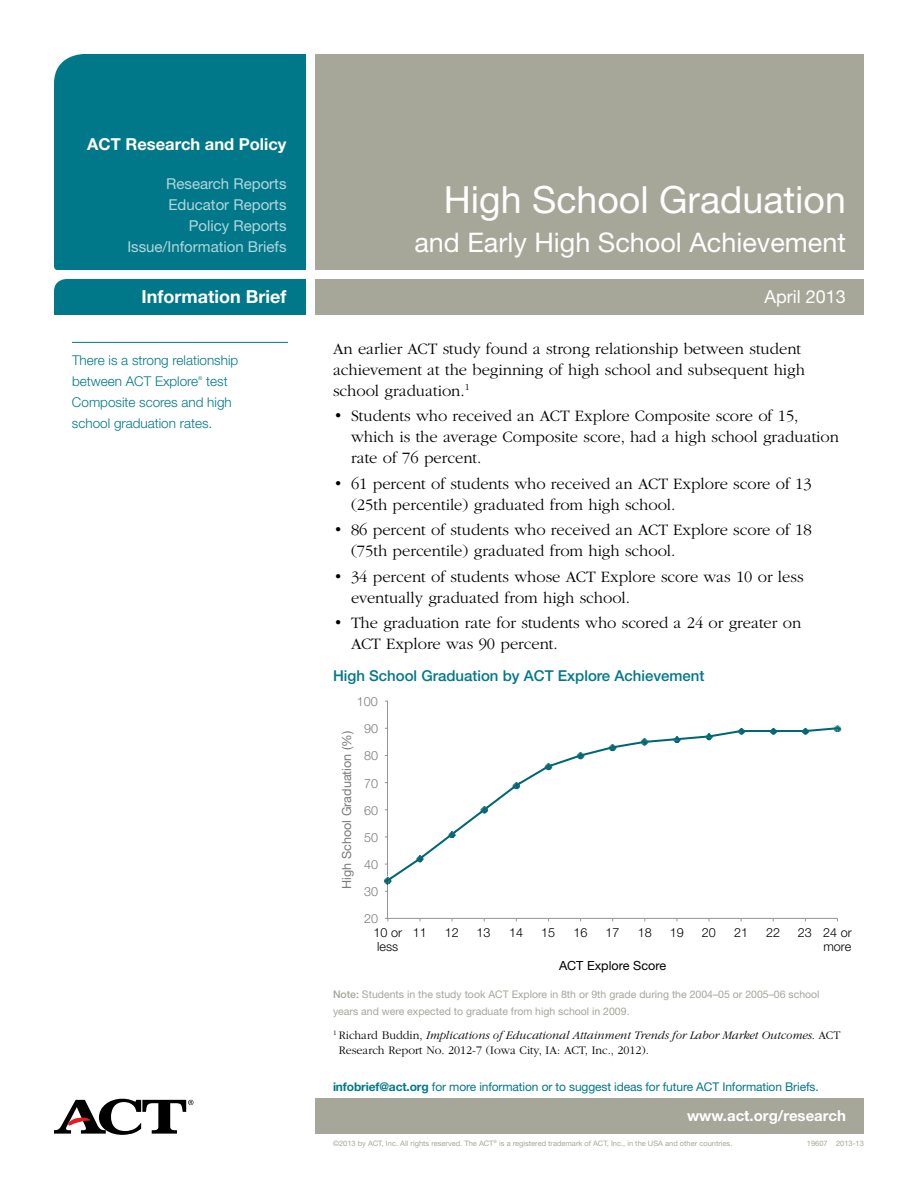
<style>
.page{position:relative;width:918px;height:1188px;background:#fff}
.page>*{position:absolute;margin:0;border:0;box-sizing:border-box;transform-origin:0 0}
.t1{font:37.5px "Helvetica Neue LT Std";color:#fff}
.t2{font:27px "Helvetica Neue LT Std";color:#fff}
.t3{font:700 18px "Helvetica Neue LT Std";color:#fff}
.t4{font:18px "Helvetica Neue LT Std";color:#fff}
.t5{font:300 16.5px/21px "ITC Garamond Std";color:#000}
.t6{font:700 16.5px "Helvetica Neue LT Std";color:#fff}
.t7{font:15px/21px "Helvetica Neue LT Std";color:#b3d6dc;text-align:right}
.t8{font:500 15px "Helvetica Neue LT Std";color:#00788a}
.t9{font:700 15px "Helvetica Neue LT Std";color:#fff}
.t10{font:300 13.5px/21px "Helvetica Neue LT Std";color:#00788a}
.t11{font:300 12.6px/14.4px "Helvetica Neue LT Std";color:#000001}
.t12{font:12.6px "Helvetica Neue LT Std";color:#7b7b7b}
.t13{font:300 12.6px "Helvetica Neue LT Std";color:#7b7b7b}
.t14{font:12.6px "Helvetica Neue LT Std";color:#000001}
.t15{font:300 12px/15px "ITC Garamond Std";color:#000}
.t16{font:12px "Helvetica Neue LT Std";letter-spacing:-.01em;color:#00788a}
.t17{font:10.5px/16.5px "Helvetica Neue LT Std";color:#a6a699}
.t18{font:7.5px "Helvetica Neue LT Std";color:#a6a699}
.t19{font:300 5.25px "Helvetica Neue LT Std";color:#00788a}
.s1{font-weight:500}
.s2{font-style:italic}
.s3{font-weight:700}
</style>
<div class="page">
<div style="left:54px;top:54px;width:252px;height:216px;background:#00788a"></div>
<div style="left:315px;top:1098px;width:549px;height:36px;background:#a6a699"></div>
<svg style="left:54px;top:1099px;width:139px;height:36px"></svg>
<div style="left:54px;top:279px;width:252px;height:36px;background:#00788a"></div>
<div style="left:315px;top:279px;width:549px;height:36px;background:#a6a699"></div>
<hr style="left:72px;top:342px;width:216px;height:1px;background:#00788a">
<div style="left:315px;top:54px;width:549px;height:216px;background:#a6a699"></div>
<hr style="left:388px;top:701px;width:1px;height:217px;background:#959494">
<hr style="left:388px;top:918px;width:449px;height:1px;background:#959494">
<svg style="left:388px;top:727px;width:450px;height:152px"></svg>
<svg style="left:384px;top:877px;width:8px;height:7px"></svg>
<svg style="left:416px;top:855px;width:8px;height:7px"></svg>
<svg style="left:448px;top:830px;width:8px;height:8px"></svg>
<svg style="left:480px;top:806px;width:8px;height:8px"></svg>
<svg style="left:513px;top:782px;width:7px;height:7px"></svg>
<svg style="left:545px;top:763px;width:7px;height:7px"></svg>
<svg style="left:577px;top:752px;width:7px;height:7px"></svg>
<svg style="left:609px;top:744px;width:8px;height:7px"></svg>
<svg style="left:641px;top:738px;width:8px;height:8px"></svg>
<svg style="left:673px;top:735px;width:8px;height:8px"></svg>
<svg style="left:705px;top:733px;width:8px;height:7px"></svg>
<svg style="left:737px;top:727px;width:8px;height:8px"></svg>
<svg style="left:769px;top:727px;width:8px;height:8px"></svg>
<svg style="left:802px;top:727px;width:7px;height:8px"></svg>
<svg style="left:834px;top:724px;width:7px;height:8px"></svg>
<p class="t6" style="left:87px;top:134px;width:201px">ACT Research and Policy</p>
<p class="t7" style="left:127px;top:173px;width:161px">Research Reports<br>Educator Reports<br>Policy Reports<br>Issue/Information Briefs</p>
<h1 class="t1" style="left:444px;top:177px;width:404px">High School Graduation</h1>
<h2 class="t2" style="left:414px;top:226px;width:433px">and Early High School Achievement</h2>
<p class="t3" style="left:142px;top:286px;width:146px">Information Brief</p>
<p class="t4" style="left:765px;top:286px;width:83px">April 2013</p>
<p class="t10" style="left:72px;top:350px;width:168px">There is a strong relationship between ACT Explore</p>
<p class="t19" style="left:198px;top:375px;width:6px">®</p>
<p class="t10" style="left:72px;top:371px;width:161px;text-indent:134px">test<br>Composite scores and high school graduation rates.</p>
<p class="t5" style="left:333px;top:338px;width:474px">An earlier ACT study found a strong relationship between student achievement at the beginning of high school and subsequent high school graduation.<sup>1</sup></p>
<p class="t5" style="left:351px;top:406px;width:490px;text-indent:-18px">• Students who received an ACT Explore Composite score of 15, which is the average Composite score, had a high school graduation rate of 76 percent.</p>
<p class="t5" style="left:351px;top:473px;width:462px;text-indent:-18px">• 61 percent of students who received an ACT Explore score of 13 (25th percentile) graduated from high school.</p>
<p class="t5" style="left:351px;top:520px;width:462px;text-indent:-18px">• 86 percent of students who received an ACT Explore score of 18 (75th percentile) graduated from high school.</p>
<p class="t5" style="left:351px;top:566px;width:454px;text-indent:-18px">• 34 percent of students whose ACT Explore score was 10 or less eventually graduated from high school.</p>
<p class="t5" style="left:351px;top:613px;width:452px;text-indent:-18px">• The graduation rate for students who scored a 24 or greater on<br>ACT Explore was 90 percent.</p>
<p class="t8" style="left:333px;top:666px;width:373px">High School Graduation by ACT Explore Achievement</p>
<p class="t13" style="left:357px;top:694px;width:23px">100</p>
<p class="t12" style="left:339px;top:889px;width:159px;rotate:-90deg">High School Graduation (%)</p>
<p class="t13" style="left:364px;top:721px;width:16px">90</p>
<p class="t13" style="left:364px;top:748px;width:16px">80</p>
<p class="t13" style="left:364px;top:775px;width:16px">70</p>
<p class="t13" style="left:364px;top:803px;width:16px">60</p>
<p class="t13" style="left:364px;top:830px;width:16px">50</p>
<p class="t13" style="left:364px;top:857px;width:16px">40</p>
<p class="t13" style="left:364px;top:884px;width:16px">30</p>
<p class="t13" style="left:364px;top:911px;width:16px">20</p>
<p class="t11" style="left:374px;top:925px;width:30px">10 or less</p>
<p class="t11" style="left:413px;top:925px;width:16px">11</p>
<p class="t11" style="left:445px;top:925px;width:16px">12</p>
<p class="t11" style="left:477px;top:925px;width:16px">13</p>
<p class="t11" style="left:509px;top:925px;width:16px">14</p>
<p class="t11" style="left:541px;top:925px;width:16px">15</p>
<p class="t11" style="left:573px;top:925px;width:16px">16</p>
<p class="t11" style="left:606px;top:925px;width:16px">17</p>
<p class="t11" style="left:638px;top:925px;width:16px">18</p>
<p class="t11" style="left:670px;top:925px;width:16px">19</p>
<p class="t11" style="left:702px;top:925px;width:16px">20</p>
<p class="t11" style="left:734px;top:925px;width:16px">21</p>
<p class="t11" style="left:766px;top:925px;width:16px">22</p>
<p class="t11" style="left:798px;top:925px;width:55px;text-align:right">23 24 or more</p>
<p class="t14" style="left:559px;top:958px;width:109px">ACT Explore Score</p>
<p class="t17" style="left:333px;top:986px;width:488px"><span class="s1">Note:</span> Students in the study took ACT Explore in 8th or 9th grade during the 2004–05 or 2005–06 school years and were expected to graduate from high school in 2009.</p>
<p class="t15" style="left:339px;top:1028px;width:503px;text-indent:-6px"><sup>1</sup> Richard Buddin, <span class="s2">Implications of Educational Attainment Trends for Labor Market Outcomes</span>. ACT<br>Research Report No. 2012-7 (Iowa City, IA: ACT, Inc., 2012).</p>
<p class="t16" style="left:333px;top:1079px;width:487px"><span class="s3">infobrief@act.org</span> for more information or to suggest ideas for future ACT Information Briefs.</p>
<p class="t9" style="left:687px;top:1107px;width:160px">www.act.org/research</p>
<p class="t18" style="left:333px;top:1138px;width:401px">©2013 by ACT, Inc. All rights reserved. The ACT<sup>®</sup> is a registered trademark of ACT, Inc., in the USA and other countries.</p>
<p class="t18" style="left:807px;top:1138px;width:59px">19607 2013-13</p>
</div>
